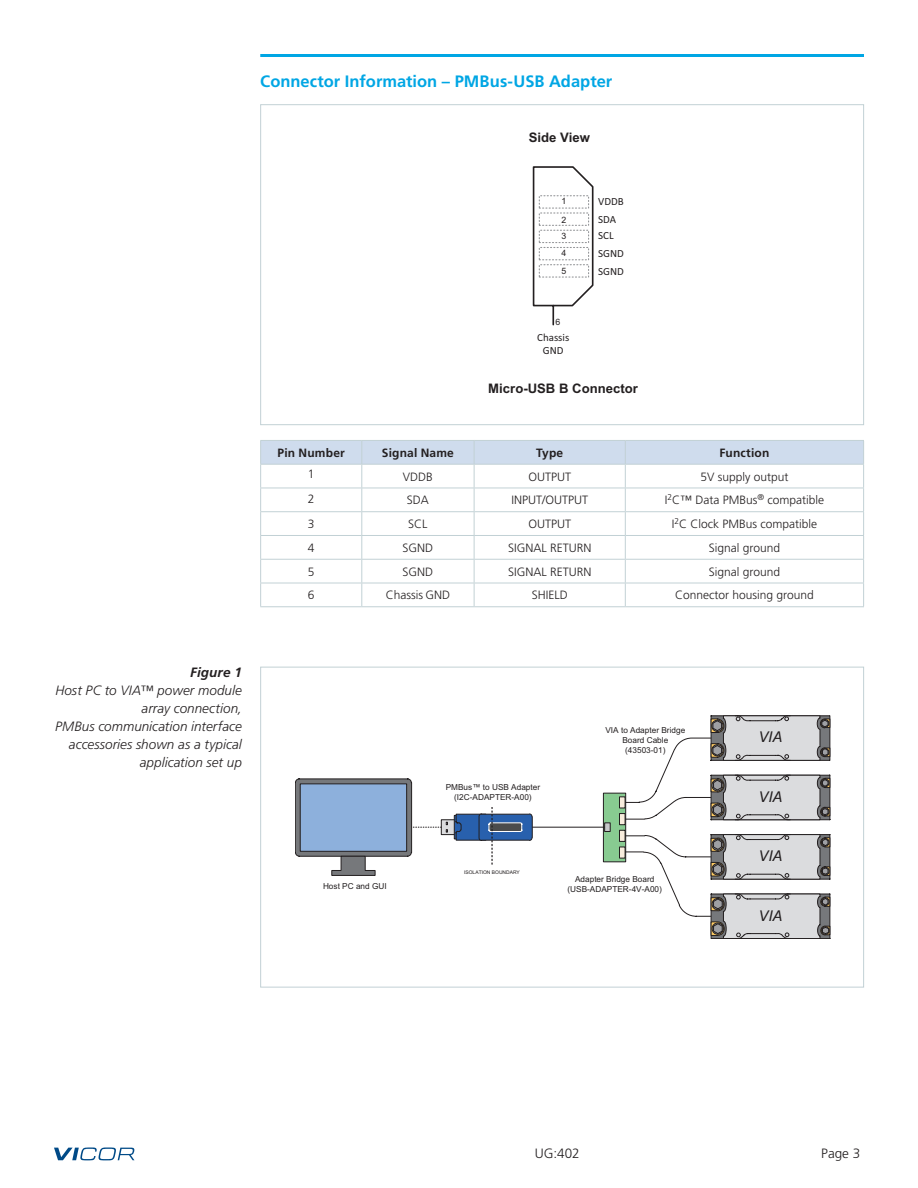
<style>
.page{position:relative;width:918px;height:1188px;background:#fff}
.page>*{position:absolute;margin:0;border:0;box-sizing:border-box;transform-origin:0 0}
.t1{font:700 16.5px "Frutiger LT Pro";color:#00a6e4}
.t2{font:italic 14.85px "Arial";color:#231f20}
.t3{font:italic 300 13.5px/18px "Frutiger LT Pro";color:#231f20;text-align:right}
.t4{font:300 13.5px "Frutiger LT Pro";color:#231f20}
.t5{font:italic 700 13.5px "Frutiger LT Pro";letter-spacing:.01em;color:#231f20}
.t6{font:700 13.2px "Arial";color:#231f20}
.t7{font:300 12px "Frutiger LT Pro";color:#231f20}
.t8{font:700 12px "Frutiger LT Pro";letter-spacing:.015em;color:#231f20}
.t9{font:10.95px/13.2px "Calibri";color:#231f20}
.t10{font:8.7px/17.2px "Arial";color:#231f20}
.t11{font:8.25px/9.9px "Arial";color:#231f20;text-align:center}
.t12{font:4.95px "Arial";color:#231f20}
</style>
<div class="page">
<svg style="left:54px;top:1148px;width:80px;height:12px"></svg>
<hr style="left:260px;top:54px;width:604px;height:3px;background:#00a6e4">
<svg style="left:532px;top:166px;width:62px;height:160px"></svg>
<div style="left:539px;top:195px;width:50px;height:14px;background:#fff;border:1px dashed #939598"></div>
<div style="left:539px;top:212px;width:50px;height:14px;background:#fff;border:1px dashed #939598"></div>
<div style="left:539px;top:230px;width:50px;height:13px;background:#fff;border:1px dashed #939598"></div>
<div style="left:539px;top:247px;width:50px;height:13px;background:#fff;border:1px dashed #939598"></div>
<div style="left:539px;top:264px;width:50px;height:14px;background:#fff;border:1px dashed #939598"></div>
<div style="left:603px;top:793px;width:23px;height:69px;background:#88cb91;border:1px solid #231f20"></div>
<svg style="left:619px;top:797px;width:4px;height:11px"></svg>
<svg style="left:619px;top:813px;width:4px;height:12px"></svg>
<svg style="left:619px;top:830px;width:4px;height:12px"></svg>
<svg style="left:619px;top:847px;width:4px;height:11px"></svg>
<hr style="left:532px;top:827px;width:73px;height:1px;background:#231f20">
<svg style="left:604px;top:823px;width:6px;height:9px"></svg>
<svg style="left:448px;top:820px;width:6px;height:15px"></svg>
<svg style="left:454px;top:815px;width:1px;height:24px"></svg>
<svg style="left:295px;top:778px;width:153px;height:98px"></svg>
<svg style="left:623px;top:715px;width:207px;height:224px"></svg>
<svg style="left:455px;top:807px;width:78px;height:58px"></svg>
<div style="left:441px;top:779px;width:104px;height:28px;background:#fff"></div>
<svg style="left:260px;top:440px;width:604px;height:166px"></svg>
<hr style="left:260px;top:606px;width:102px;height:1px;background:#c2d1d5">
<hr style="left:362px;top:606px;width:112px;height:1px;background:#c2d1d5">
<hr style="left:474px;top:606px;width:151px;height:1px;background:#c2d1d5">
<hr style="left:625px;top:606px;width:239px;height:1px;background:#c2d1d5">
<h1 class="t1" style="left:260px;top:71px;width:354px">Connector Information – PMBus-USB Adapter</h1>
<p class="t6" style="left:529px;top:129px;width:63px">Side View</p>
<p class="t10" style="left:562px;top:192px;width:6px;line-height:18.5px">1<br>2</p>
<p class="t10" style="left:562px;top:228px;width:6px;text-align:justify">3<br>4<br>5</p>
<p class="t10" style="left:556px;top:313px;width:6px">6</p>
<p class="t9" style="left:537px;top:331px;width:34px;text-align:center">Chassis<br>GND</p>
<p class="t9" style="left:598px;top:192px;width:27px;line-height:18.5px">VDDB<br>SDA</p>
<p class="t9" style="left:598px;top:227px;width:27px;line-height:17.2px">SCL<br>SGND</p>
<p class="t9" style="left:598px;top:265px;width:27px">SGND</p>
<p class="t6" style="left:488px;top:380px;width:151px">Micro-USB B Connector</p>
<p class="t8" style="left:278px;top:446px;width:69px">Pin Number</p>
<p class="t8" style="left:382px;top:446px;width:74px">Signal Name</p>
<p class="t8" style="left:536px;top:446px;width:29px">Type</p>
<p class="t8" style="left:720px;top:446px;width:51px">Function</p>
<p class="t7" style="left:308px;top:466px;width:8px">1</p>
<p class="t7" style="left:403px;top:469px;width:32px">VDDB</p>
<p class="t7" style="left:528px;top:469px;width:44px">OUTPUT</p>
<p class="t7" style="left:700px;top:469px;width:90px">5V supply output</p>
<p class="t7" style="left:308px;top:492px;width:8px">2</p>
<p class="t7" style="left:407px;top:493px;width:24px">SDA</p>
<p class="t7" style="left:511px;top:493px;width:78px">INPUT/OUTPUT</p>
<p class="t7" style="left:665px;top:493px;width:161px">I<sup>2</sup>C™ Data PMBus<sup>®</sup> compatible</p>
<p class="t7" style="left:308px;top:517px;width:8px">3</p>
<p class="t7" style="left:408px;top:517px;width:21px">SCL</p>
<p class="t7" style="left:528px;top:517px;width:44px">OUTPUT</p>
<p class="t7" style="left:672px;top:517px;width:147px">I<sup>2</sup>C Clock PMBus compatible</p>
<p class="t7" style="left:308px;top:541px;width:8px">4</p>
<p class="t7" style="left:403px;top:541px;width:32px">SGND</p>
<p class="t7" style="left:508px;top:541px;width:85px">SIGNAL RETURN</p>
<p class="t7" style="left:709px;top:541px;width:73px">Signal ground</p>
<p class="t7" style="left:308px;top:564px;width:8px">5</p>
<p class="t7" style="left:403px;top:564px;width:32px">SGND</p>
<p class="t7" style="left:508px;top:564px;width:85px">SIGNAL RETURN</p>
<p class="t7" style="left:709px;top:564px;width:73px">Signal ground</p>
<p class="t7" style="left:308px;top:588px;width:8px">6</p>
<p class="t7" style="left:386px;top:588px;width:66px">Chassis GND</p>
<p class="t7" style="left:532px;top:588px;width:37px">SHIELD</p>
<p class="t7" style="left:675px;top:588px;width:140px">Connector housing ground</p>
<p class="t5" style="left:190px;top:664px;width:53px">Figure 1</p>
<p class="t3" style="left:55px;top:681px;width:188px">Host PC to VIA™ power module array connection,<br>PMBus communication interface accessories shown as a typical application set up</p>
<p class="t11" style="left:446px;top:783px;width:96px">PMBus™ to USB Adapter (I2C-ADAPTER-A00)</p>
<p class="t12" style="left:464px;top:869px;width:57px">ISOLATION BOUNDARY</p>
<p class="t11" style="left:605px;top:725px;width:81px">VIA to Adapter Bridge<br>Board Cable (43503-01)</p>
<p class="t11" style="left:323px;top:881px;width:65px">Host PC and GUI</p>
<p class="t11" style="left:568px;top:874px;width:96px">Adapter Bridge Board (USB-ADAPTER-4V-A00)</p>
<p class="t2" style="left:758px;top:728px;width:25px">VIA</p>
<p class="t2" style="left:759px;top:787px;width:25px">VIA</p>
<p class="t2" style="left:759px;top:847px;width:25px">VIA</p>
<p class="t2" style="left:759px;top:906px;width:25px">VIA</p>
<p class="t4" style="left:535px;top:1145px;width:47px">UG:402</p>
<p class="t4" style="left:821px;top:1145px;width:41px">Page 3</p>
</div>
